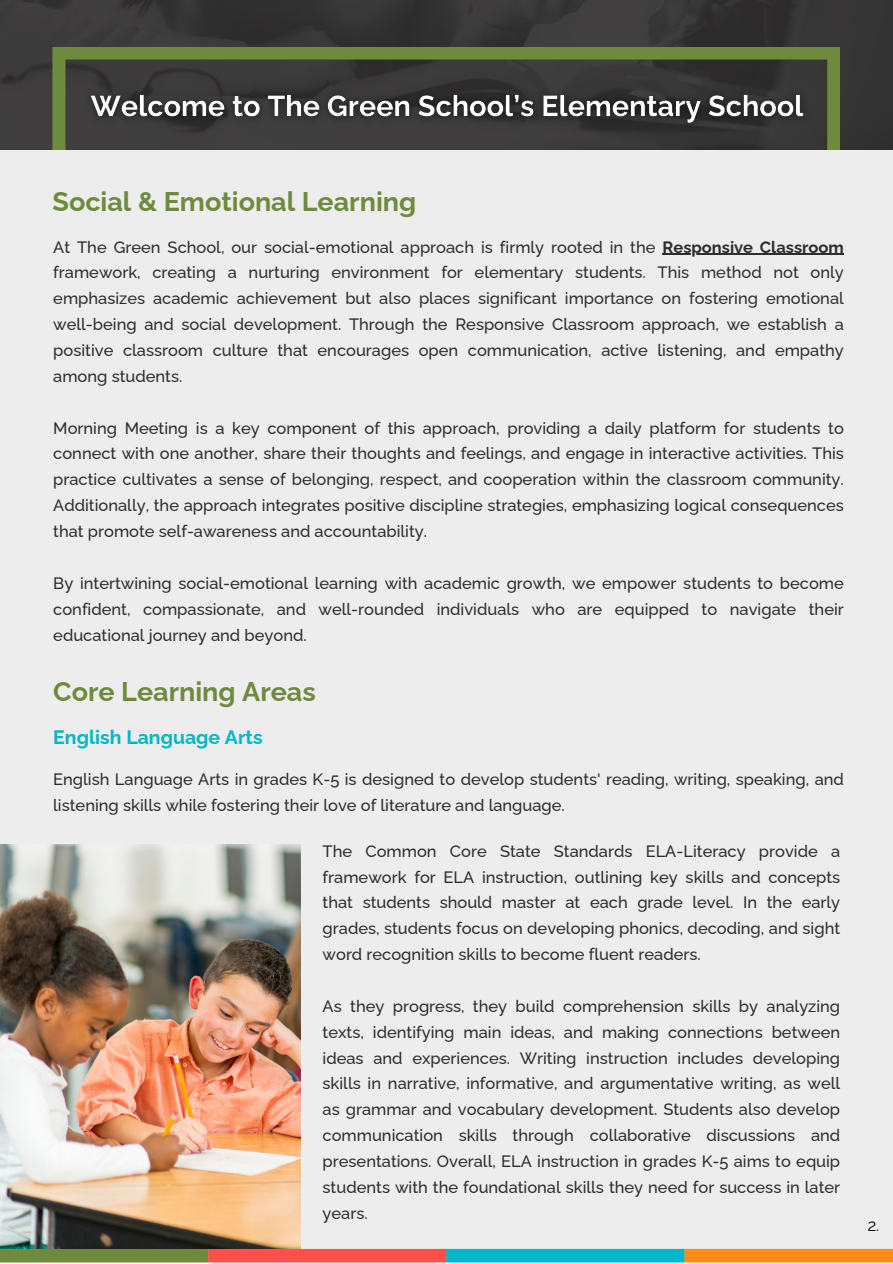
<style>
.page{position:relative;width:893px;height:1264px;background:#fff}
.page>*{position:absolute;margin:0;border:0;box-sizing:border-box;transform-origin:0 0}
.t1{font:700 27px "Raleway";color:#6e8b3d}
.t2{font:700 19.5px "Raleway";color:#00b6cb}
.t3{font:500 16.5px/25.8px "Raleway";color:#2e2c2c;text-align:justify}
.t4{font:16.5px "Raleway";color:#000}
.s1{font-weight:700}
</style>
<div class="page">
<div style="left:0;top:0;width:892px;height:1262px;background:#ededed"></div>
<div style="left:0;top:1248px;width:209px;height:14px;background:#6e8b3d"></div>
<div style="left:208px;top:1248px;width:238px;height:14px;background:#fb514a"></div>
<div style="left:446px;top:1248px;width:238px;height:14px;background:#00b6cb"></div>
<div style="left:684px;top:1248px;width:208px;height:14px;background:#fc8c17"></div>
<div style="left:0;top:0;width:892px;height:150px;background:#373536"></div>
<svg style="left:52px;top:46px;width:788px;height:104px"></svg>
<hr style="left:662px;top:254px;width:181px;height:1px;background:#2e2c2c">
<img style="left:78px;top:83px;width:738px;height:55px">
<img style="left:0;top:844px;width:300px;height:404px">
<p class="t1" style="left:52px;top:186px;width:365px">Social &amp; Emotional Learning</p>
<p class="t3" style="left:53px;top:234px;width:792px">At The Green School, our social-emotional approach is firmly rooted in the <span class="s1">Responsive Classroom </span>framework, creating a nurturing environment for elementary students. This method not only emphasizes academic achievement but also places significant importance on fostering emotional well-being and social development. Through the Responsive Classroom approach, we establish a positive classroom culture that encourages open communication, active listening, and empathy among students.</p>
<p class="t3" style="left:53px;top:415px;width:792px">Morning Meeting is a key component of this approach, providing a daily platform for students to connect with one another, share their thoughts and feelings, and engage in interactive activities. This practice cultivates a sense of belonging, respect, and cooperation within the classroom community.<br>Additionally, the approach integrates positive discipline strategies, emphasizing logical consequences that promote self-awareness and accountability.</p>
<p class="t3" style="left:53px;top:570px;width:792px">By intertwining social-emotional learning with academic growth, we empower students to become confident, compassionate, and well-rounded individuals who are equipped to navigate their educational journey and beyond.</p>
<p class="t1" style="left:53px;top:676px;width:264px">Core Learning Areas</p>
<p class="t2" style="left:53px;top:725px;width:211px">English Language Arts</p>
<p class="t3" style="left:53px;top:766px;width:792px">English Language Arts in grades K-5 is designed to develop students' reading, writing, speaking, and listening skills while fostering their love of literature and language.</p>
<p class="t3" style="left:322px;top:838px;width:519px">The Common Core State Standards ELA-Literacy provide a framework for ELA instruction, outlining key skills and concepts that students should master at each grade level. In the early grades, students focus on developing phonics, decoding, and sight word recognition skills to become fluent readers.</p>
<p class="t3" style="left:322px;top:993px;width:519px">As they progress, they build comprehension skills by analyzing texts, identifying main ideas, and making connections between ideas and experiences. Writing instruction includes developing skills in narrative, informative, and argumentative writing, as well as grammar and vocabulary development. Students also develop communication skills through collaborative discussions and presentations. Overall, ELA instruction in grades K-5 aims to equip students with the foundational skills they need for success in later years.</p>
<p class="t4" style="left:867px;top:1215px;width:13px">2.</p>
</div>
